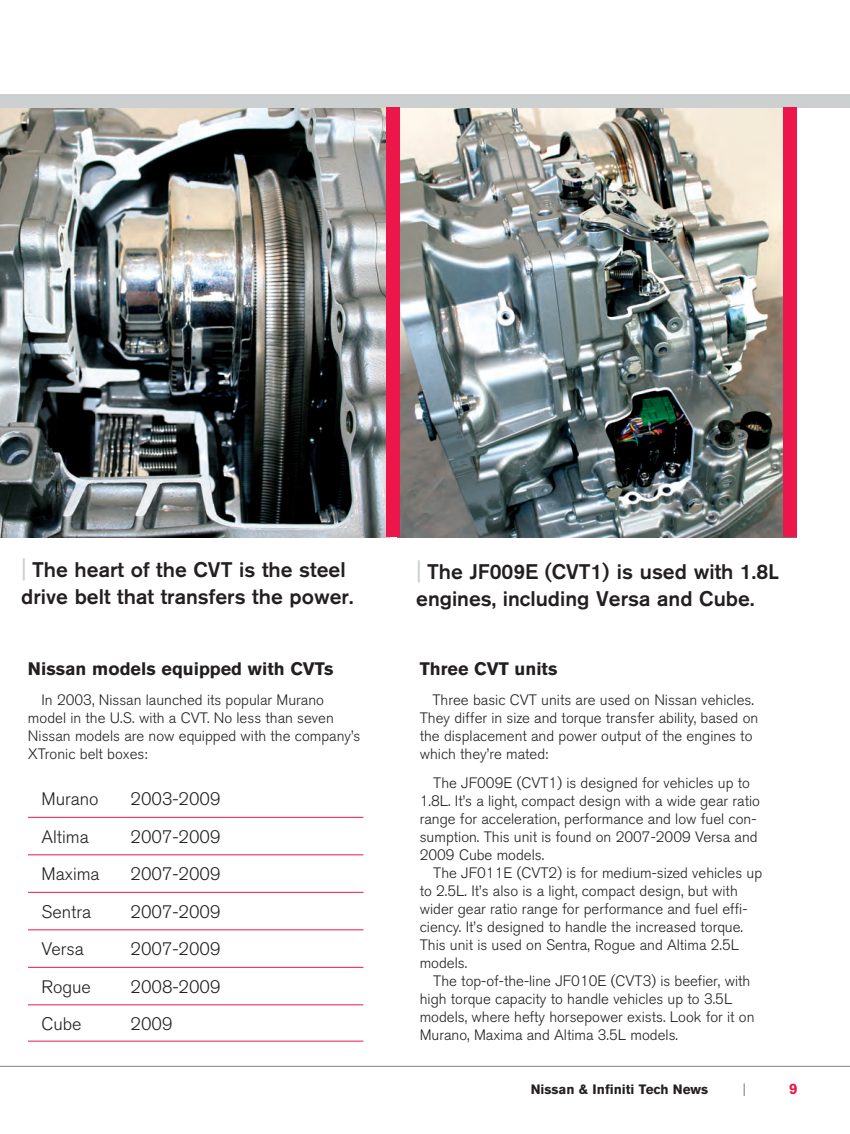
<style>
.page{position:relative;width:850px;height:1134px;background:#fff}
.page>*{position:absolute;margin:0;border:0;box-sizing:border-box;transform-origin:0 0}
.t1{font:500 21px/26.8px "Nissan AG";color:#231f20}
.t2{font:300 18px "Nissan AG";color:#231f20}
.t3{font:700 18px "Nissan AG";color:#231f20}
.t4{font:300 15px/18px "Nissan AG";color:#231f20}
.t5{font:700 15px "Nissan AG";color:#ed164b}
.t6{font:700 13.5px "Nissan AG";color:#231f20}
.t7{font:13.5px "Nissan AG";color:#80838a}
.s1{font-weight:400;font-size:24px;color:#cdd0d0}
</style>
<div class="page">
<img style="left:0;top:107px;width:386px;height:430px">
<img style="left:400px;top:107px;width:382px;height:430px">
<hr style="left:28px;top:817px;width:335px;height:1px;background:#ed164b">
<hr style="left:28px;top:855px;width:335px;height:1px;background:#ed164b">
<hr style="left:28px;top:892px;width:335px;height:1px;background:#ed164b">
<hr style="left:28px;top:930px;width:335px;height:1px;background:#ed164b">
<hr style="left:28px;top:967px;width:335px;height:1px;background:#ed164b">
<hr style="left:28px;top:1005px;width:335px;height:1px;background:#ed164b">
<hr style="left:28px;top:1041px;width:335px;height:1px;background:#ed164b">
<hr style="left:0;top:1066px;width:849px;height:1px;background:#80838a">
<div style="left:0;top:94px;width:849px;height:13px;background:#cdd0d0"></div>
<div style="left:386px;top:107px;width:14px;height:430px;background:#ed164b"></div>
<div style="left:782px;top:107px;width:14px;height:430px;background:#ed164b"></div>
<h1 class="t1" style="left:21px;top:556px;width:334px"><span class="s1">|</span> The heart of the CVT is the steel drive belt that transfers the power.</h1>
<h1 class="t1" style="left:416px;top:558px;width:364px"><span class="s1">|</span> The JF009E (CVT1) is used with 1.8L engines, including Versa and Cube.</h1>
<p class="t3" style="left:28px;top:658px;width:307px">Nissan models equipped with CVTs</p>
<p class="t4" style="left:28px;top:691px;width:334px;text-indent:14px">In 2003, Nissan launched its popular Murano model in the U.S. with a CVT. No less than seven Nissan models are now equipped with the company’s XTronic belt boxes:</p>
<p class="t2" style="left:41px;top:789px;width:59px">Murano</p>
<p class="t2" style="left:130px;top:789px;width:92px">2003-2009</p>
<p class="t2" style="left:41px;top:826px;width:49px">Altima</p>
<p class="t2" style="left:130px;top:826px;width:92px">2007-2009</p>
<p class="t2" style="left:41px;top:864px;width:60px">Maxima</p>
<p class="t2" style="left:130px;top:864px;width:92px">2007-2009</p>
<p class="t2" style="left:41px;top:901px;width:51px">Sentra</p>
<p class="t2" style="left:130px;top:901px;width:92px">2007-2009</p>
<p class="t2" style="left:41px;top:939px;width:44px">Versa</p>
<p class="t2" style="left:130px;top:939px;width:92px">2007-2009</p>
<p class="t2" style="left:41px;top:976px;width:51px">Rogue</p>
<p class="t2" style="left:130px;top:976px;width:92px">2008-2009</p>
<p class="t2" style="left:41px;top:1014px;width:42px">Cube</p>
<p class="t2" style="left:130px;top:1014px;width:43px">2009</p>
<p class="t3" style="left:419px;top:658px;width:139px">Three CVT units</p>
<p class="t4" style="left:419px;top:691px;width:340px;text-indent:13px">Three basic CVT units are used on Nissan vehicles.<br>They differ in size and torque transfer ability, based on the displacement and power output of the engines to which they’re mated:</p>
<p class="t4" style="left:419px;top:774px;width:342px;text-indent:14px">The JF009E (CVT1) is designed for vehicles up to 1.8L. It’s a light, compact design with a wide gear ratio range for acceleration, performance and low fuel con&shy;sumption. This unit is found on 2007-2009 Versa and 2009 Cube models.</p>
<p class="t4" style="left:419px;top:864px;width:344px;text-indent:14px">The JF011E (CVT2) is for medium-sized vehicles up to 2.5L. It’s also is a light, compact design, but with wider gear ratio range for performance and fuel effi&shy;ciency. It’s designed to handle the increased torque.<br>This unit is used on Sentra, Rogue and Altima 2.5L models.</p>
<p class="t4" style="left:419px;top:972px;width:336px;text-indent:14px">The top-of-the-line JF010E (CVT3) is beefier, with high torque capacity to handle vehicles up to 3.5L models, where hefty horsepower exists. Look for it on Murano, Maxima and Altima 3.5L models.</p>
<p class="t6" style="left:530px;top:1081px;width:179px">Nissan &amp; Infiniti Tech News</p>
<p class="t7" style="left:742px;top:1081px;width:5px">|</p>
<p class="t5" style="left:789px;top:1080px;width:10px">9</p>
</div>
